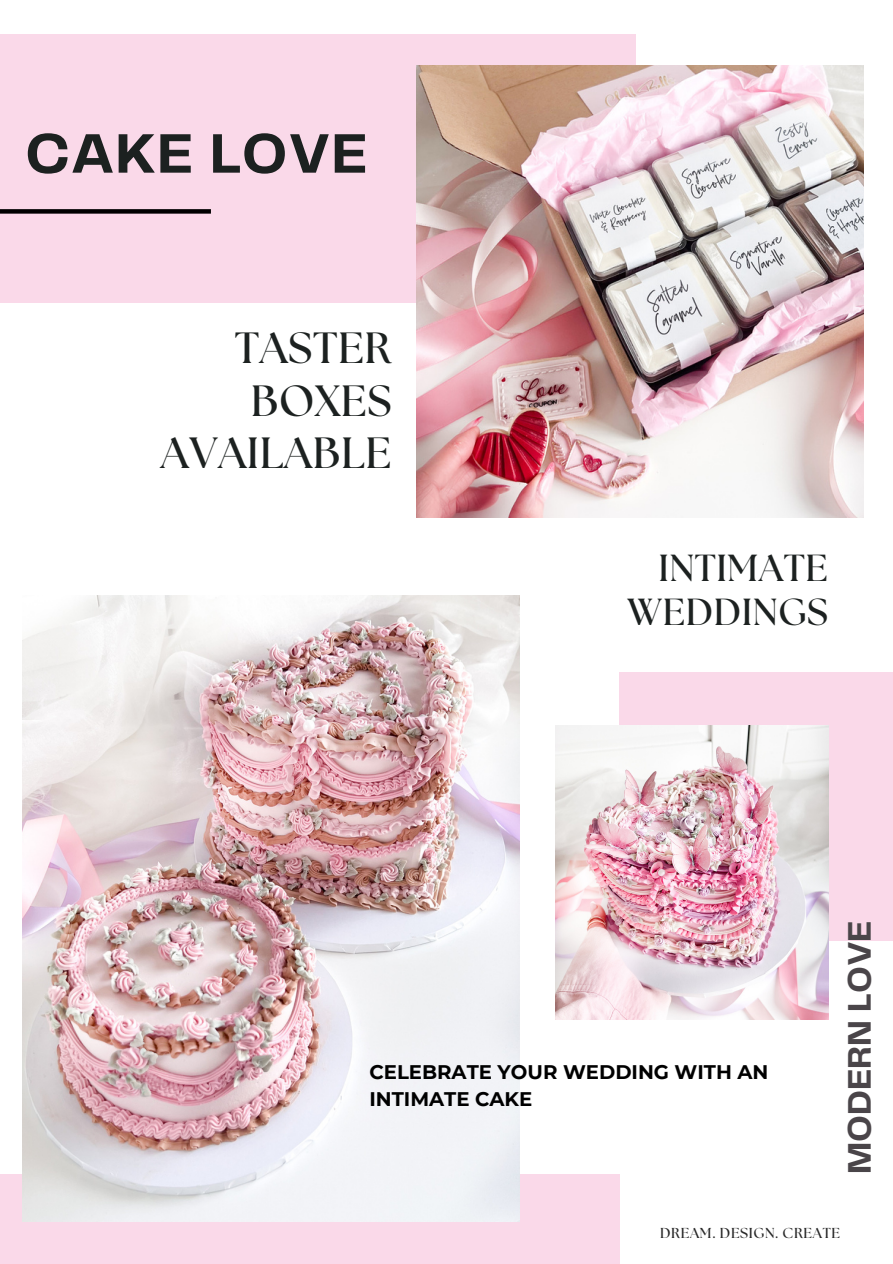
<style>
.page{position:relative;width:893px;height:1264px;background:#fff}
.page>*{position:absolute;margin:0;border:0;box-sizing:border-box;transform-origin:0 0}
.t1{font:700 57.75px "Telegraf";letter-spacing:.015em;color:#1c2120}
.t2{font:700 43.65px/52.8px "The Seasons";letter-spacing:.015em;color:#1c2120;text-align:right}
.t3{font:700 37.65px/43.8px "The Seasons";letter-spacing:.015em;color:#1c2120;text-align:right}
.t4{font:700 33.9px "Telegraf";color:#4a4549}
.t5{font:700 19.65px/27px "Montserrat";color:#000}
.t6{font:700 14.4px "The Seasons";letter-spacing:.045em;color:#272727}
</style>
<div class="page">
<div style="left:0;top:34px;width:635px;height:268px;background:#fad9e9"></div>
<div style="left:0;top:1174px;width:619px;height:89px;background:#fad9e9"></div>
<div style="left:0;top:209px;width:211px;height:5px;background:#000"></div>
<img style="left:416px;top:65px;width:447px;height:453px">
<img style="left:22px;top:595px;width:498px;height:626px">
<div style="left:619px;top:672px;width:273px;height:268px;background:#fad9e9"></div>
<img style="left:555px;top:725px;width:273px;height:294px">
<h3 class="t1" style="left:25px;top:129px;width:344px">CAKE LOVE</h3>
<h2 class="t2" style="left:161px;top:323px;width:232px">TASTER<br>BOXES<br>AVAILABLE</h2>
<p class="t3" style="left:627px;top:548px;width:202px">INTIMATE<br>WEDDINGS</p>
<p class="t5" style="left:369px;top:1058px;width:400px">CELEBRATE YOUR WEDDING WITH AN<br>INTIMATE CAKE</p>
<p class="t4" style="left:845px;top:1174px;width:255px;rotate:-90deg">MODERN LOVE</p>
<p class="t6" style="left:660px;top:1226px;width:181px">DREAM. DESIGN. CREATE</p>
</div>
